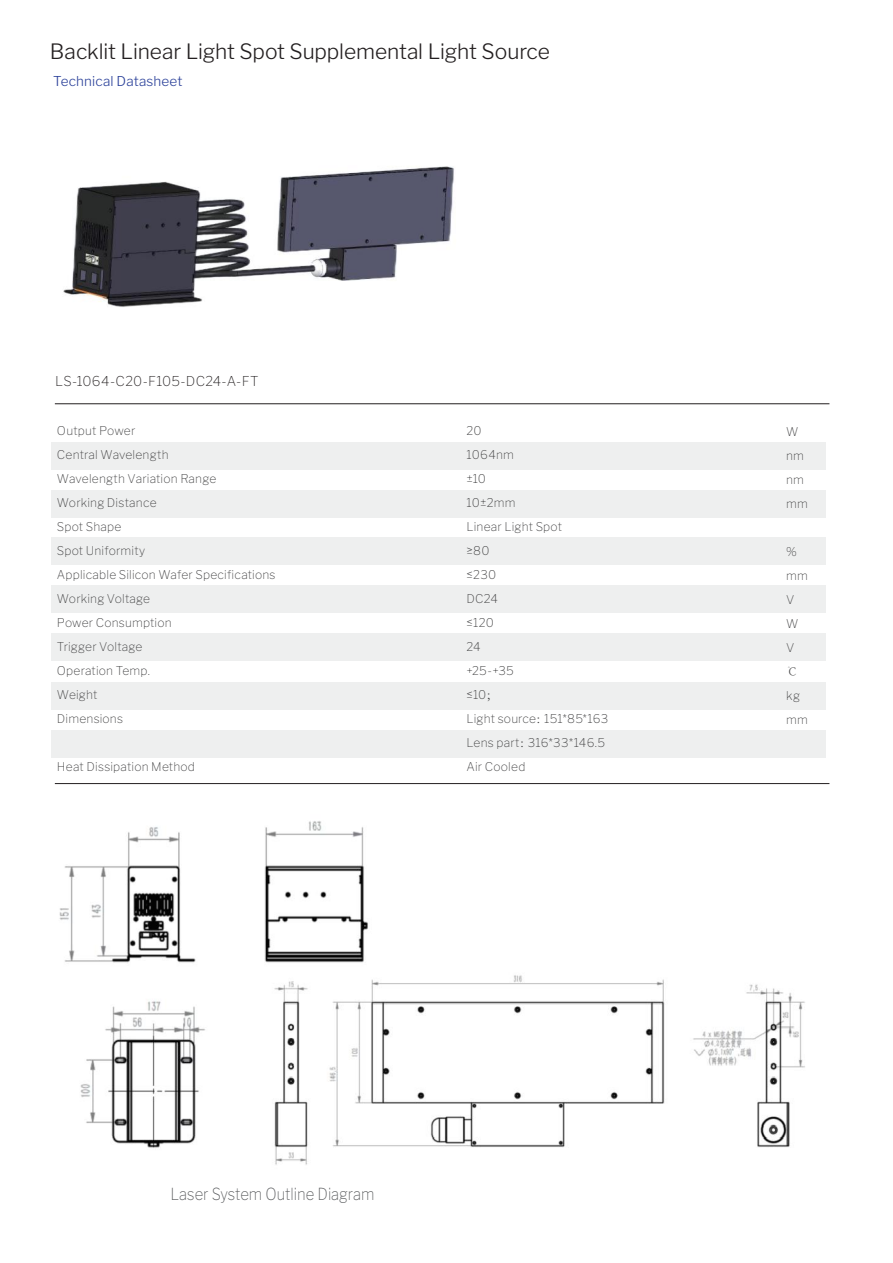
<style>
.page{position:relative;width:893px;height:1263px;background:#fff}
.page>*{position:absolute;margin:0;border:0;box-sizing:border-box;transform-origin:0 0}
.t1{font:100 21px "Libre Franklin";letter-spacing:-.005em;color:#231f20}
.t2{font:100 16.5px "Libre Franklin";color:#595b5d;scale:.9 1}
.t3{font:100 13.5px "Libre Franklin";letter-spacing:.02em;color:#231f20}
.t4{font:100 13.5px "Libre Franklin";letter-spacing:.01em;color:#2b419a}
.t5{font:100 12px/24px "Libre Franklin";letter-spacing:.015em;color:#3e3e3f}
.t6{font:300 12px "Adobe Song Std";color:#3e3e3f}
.s1{font-family:"Adobe Song Std";font-weight:300}
</style>
<div class="page">
<div style="left:52px;top:443px;width:774px;height:27px;background:#eeefef"></div>
<div style="left:52px;top:490px;width:774px;height:27px;background:#eeefef"></div>
<div style="left:52px;top:538px;width:774px;height:27px;background:#eeefef"></div>
<div style="left:52px;top:585px;width:774px;height:28px;background:#eeefef"></div>
<div style="left:52px;top:633px;width:774px;height:27px;background:#eeefef"></div>
<div style="left:52px;top:683px;width:774px;height:27px;background:#eeefef"></div>
<div style="left:52px;top:730px;width:774px;height:28px;background:#eeefef"></div>
<hr style="left:55px;top:403px;width:774px;height:1px;background:#231f20">
<hr style="left:55px;top:783px;width:774px;height:1px;background:#231f20">
<img style="left:63px;top:166px;width:391px;height:141px">
<img style="left:59px;top:821px;width:309px;height:327px">
<img style="left:251px;top:972px;width:554px;height:193px">
<h1 class="t1" style="left:50px;top:35px;width:502px">Backlit Linear Light Spot Supplemental Light Source</h1>
<p class="t4" style="left:53px;top:71px;width:131px">Technical Datasheet</p>
<p class="t3" style="left:55px;top:371px;width:205px">LS-1064-C20-F105-DC24-A-FT</p>
<p class="t5" style="left:57px;top:418px;width:220px">Output Power<br>Central Wavelength<br>Wavelength Variation Range<br>Working Distance<br>Spot Shape<br>Spot Uniformity<br>Applicable Silicon Wafer Specifications<br>Working Voltage<br>Power Consumption<br>Trigger Voltage<br>Operation Temp.<br>Weight<br>Dimensions</p>
<p class="t5" style="left:57px;top:754px;width:140px">Heat Dissipation Method</p>
<p class="t5" style="left:467px;top:418px;width:143px">20<br>1064nm<br>±10<br>10±2mm<br>Linear Light Spot<br>≥80<br>≤230<br>DC24<br>≤120<br>24<br>+25-+35<br>≤10<span class="s1">；<br></span>Light source<span class="s1">：</span>151*85*163<br>Lens part<span class="s1">：</span>316*33*146.5<br>Air Cooled</p>
<h2 class="t2" style="left:171px;top:1181px;width:228px">Laser System Outline Diagram</h2>
<p class="t5" style="left:786px;top:418px;width:23px">W nm nm mm</p>
<p class="t5" style="left:786px;top:538px;width:23px">% mm<br>V<br>W<br>V</p>
<p class="t6" style="left:786px;top:665px;width:13px">℃</p>
<p class="t5" style="left:786px;top:682px;width:23px">kg mm</p>
</div>
